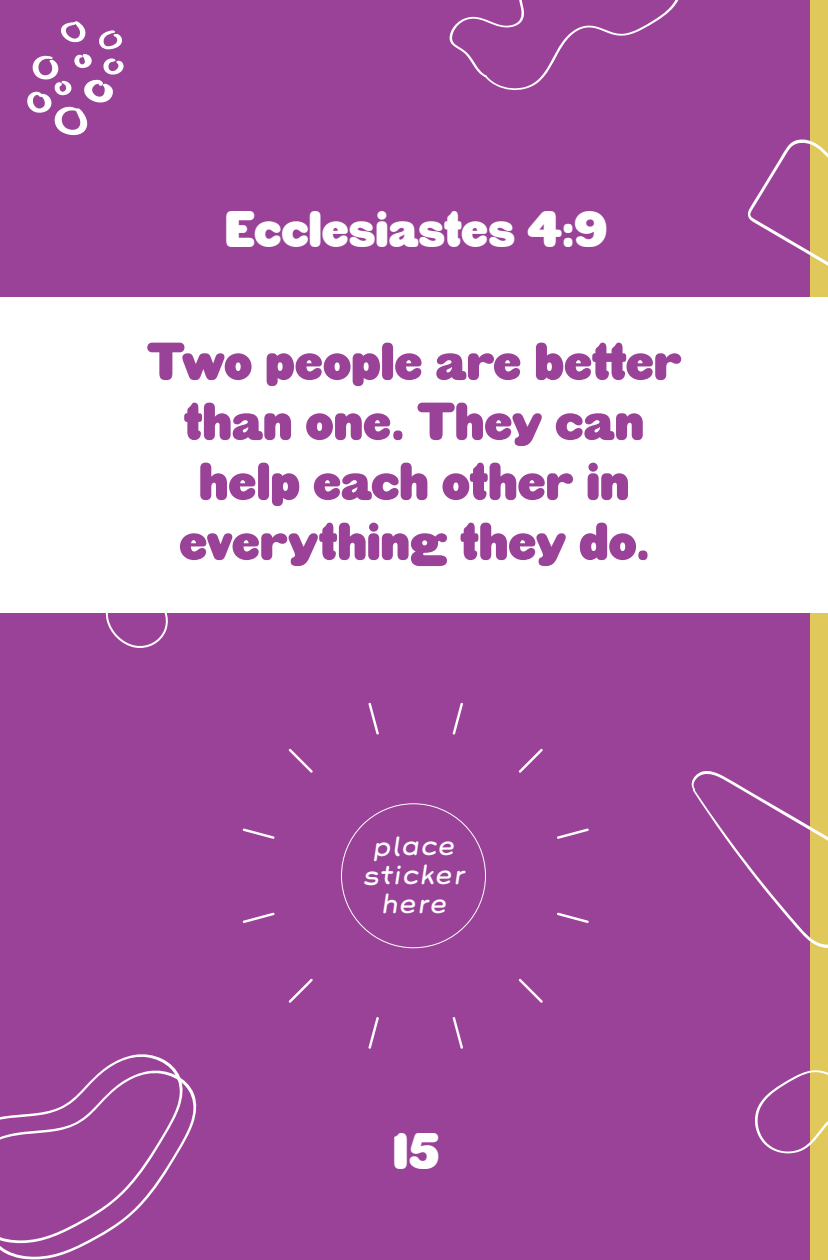
<style>
.page{position:relative;width:828px;height:1260px;background:#9a4198}
.page>*{position:absolute;margin:0;border:0;box-sizing:border-box;transform-origin:0 0}
.t1{font:52px "HWT Gothic Round";color:#9a4198}
.t2{font:50px "HWT Gothic Round";letter-spacing:-.005em;color:#fff}
.t3{font:italic 24px/28.8px "Grover";letter-spacing:-.01em;color:#fff;text-align:center}
</style>
<div class="page">
<svg style="left:288px;top:748px;width:25px;height:25px"></svg>
<svg style="left:242px;top:828px;width:33px;height:11px"></svg>
<svg style="left:242px;top:912px;width:33px;height:11px"></svg>
<svg style="left:288px;top:978px;width:25px;height:25px"></svg>
<svg style="left:368px;top:1017px;width:11px;height:32px"></svg>
<svg style="left:452px;top:1017px;width:11px;height:32px"></svg>
<svg style="left:518px;top:978px;width:25px;height:25px"></svg>
<svg style="left:557px;top:912px;width:32px;height:11px"></svg>
<svg style="left:557px;top:828px;width:32px;height:11px"></svg>
<svg style="left:518px;top:748px;width:25px;height:25px"></svg>
<svg style="left:452px;top:702px;width:11px;height:33px"></svg>
<svg style="left:368px;top:702px;width:11px;height:33px"></svg>
<div style="left:0;top:297px;width:828px;height:316px;background:#fff"></div>
<svg style="left:0;top:1054px;width:197px;height:206px"></svg>
<svg style="left:27px;top:21px;width:97px;height:115px"></svg>
<svg style="left:449px;top:0;width:230px;height:91px"></svg>
<svg style="left:105px;top:613px;width:63px;height:35px"></svg>
<div style="left:810px;top:0;width:18px;height:1260px;background:#e1c85b"></div>
<div style="left:755px;top:297px;width:73px;height:316px;background:#fff"></div>
<svg style="left:748px;top:139px;width:80px;height:127px"></svg>
<svg style="left:755px;top:1070px;width:73px;height:84px"></svg>
<svg style="left:691px;top:771px;width:137px;height:177px"></svg>
<p class="t2" style="left:224px;top:202px;width:385px">Ecclesiastes 4:9</p>
<p class="t1" style="left:147px;top:333px;width:536px">Two people are better</p>
<p class="t1" style="left:184px;top:393px;width:462px">than one. They can</p>
<p class="t1" style="left:199px;top:453px;width:432px">help each other in</p>
<p class="t1" style="left:179px;top:513px;width:471px">everything they do.</p>
<p class="t3" style="left:362px;top:832px;width:104px">place sticker here</p>
<p class="t2" style="left:392px;top:1124px;width:49px">15</p>
</div>
